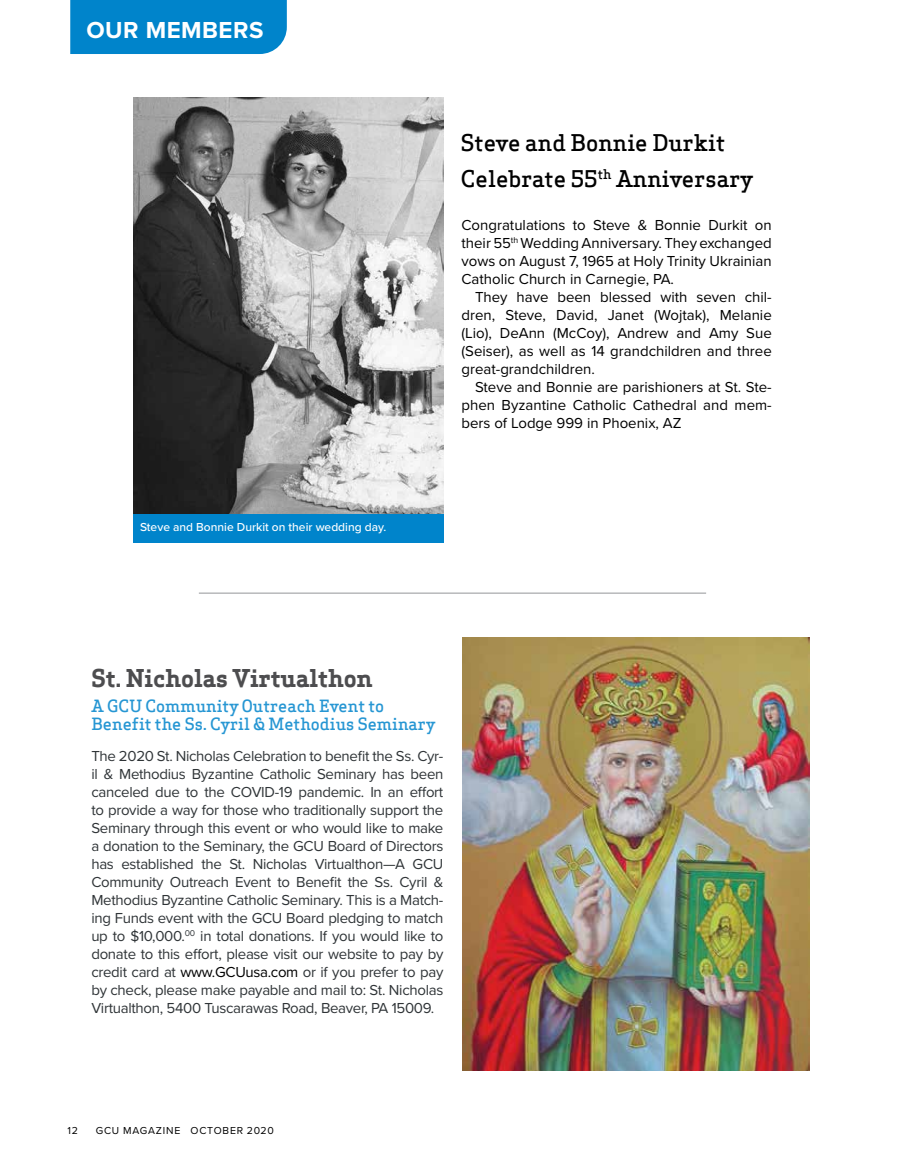
<style>
.page{position:relative;width:905px;height:1175px;background:#fff}
.page>*{position:absolute;margin:0;border:0;box-sizing:border-box;transform-origin:0 0}
.t1{font:700 24px "Apex Serif";color:#4d4d4f}
.t2{font:700 24px "Proxima Nova";letter-spacing:.02em;color:#fff}
.t3{font:500 22.5px/36px "Apex Serif";color:#000}
.t4{font:500 16.5px/18px "Apex Serif";color:#2696d3}
.t5{font:15px/18px "Proxima Nova";letter-spacing:-.02em;color:#2f3437;text-align:justify}
.t6{font:15px/18px "Proxima Nova";color:#000;text-align:justify}
.t7{font:500 12px "Proxima Nova";color:#fff}
.t8{font:10.5px "Proxima Nova";letter-spacing:.075em;color:#000}
.s1{color:#000}
</style>
<div class="page">
<div style="left:70px;top:0;width:217px;height:54px;background:#0084cb"></div>
<img style="left:133px;top:98px;width:310px;height:416px">
<div style="left:133px;top:514px;width:310px;height:28px;background:#0084cb"></div>
<img style="left:462px;top:637px;width:347px;height:433px">
<hr style="left:199px;top:592px;width:507px;height:1px;background:#939598">
<h1 class="t2" style="left:86px;top:12px;width:178px">OUR MEMBERS</h1>
<p class="t7" style="left:140px;top:518px;width:247px">Steve and Bonnie Durkit on their wedding day.</p>
<h2 class="t3" style="left:461px;top:123px;width:294px">Steve and Bonnie Durkit<br>Celebrate 55<sup>th</sup> Anniversary</h2>
<p class="t6" style="left:461px;top:216px;width:312px">Congratulations to Steve &amp; Bonnie Durkit on their 55<sup>th</sup> Wedding Anniversary. They exchanged vows on August 7, 1965 at Holy Trinity Ukrainian Catholic Church in Carnegie, PA.</p>
<p class="t6" style="left:461px;top:288px;width:312px;text-indent:14px">They have been blessed with seven chil&shy;dren, Steve, David, Janet (Wojtak), Melanie (Lio), DeAnn (McCoy), Andrew and Amy Sue (Seiser), as well as 14 grandchildren and three great-grandchildren.</p>
<p class="t6" style="left:461px;top:378px;width:312px;text-indent:14px">Steve and Bonnie are parishioners at St. Ste&shy;phen Byzantine Catholic Cathedral and mem&shy;bers of Lodge 999 in Phoenix, AZ</p>
<h1 class="t1" style="left:91px;top:660px;width:283px">St. Nicholas Virtualthon</h1>
<p class="t4" style="left:91px;top:695px;width:345px">A GCU Community Outreach Event to<br>Benefit the Ss. Cyril &amp; Methodius Seminary</p>
<p class="t5" style="left:91px;top:746px;width:353px">The 2020 St. Nicholas Celebration to benefit the Ss. Cyr&shy;il &amp; Methodius Byzantine Catholic Seminary has been canceled due to the COVID-19 pandemic. In an effort to provide a way for those who traditionally support the Seminary through this event or who would like to make a donation to the Seminary, the GCU Board of Directors has established the St. Nicholas Virtualthon—A GCU Community Outreach Event to Benefit the Ss. Cyril &amp; Methodius Byzantine Catholic Seminary. This is a Match&shy;ing Funds event with the GCU Board pledging to match up to $10,000.<sup>00</sup> in total donations. If you would like to donate to this effort, please visit our website to pay by credit card at <span class="s1">www.GCUusa.com</span> or if you prefer to pay by check, please make payable and mail to: St. Nicholas Virtualthon, 5400 Tuscarawas Road, Beaver, PA 15009.</p>
<p class="t8" style="left:68px;top:1123px;width:12px">12</p>
<p class="t8" style="left:96px;top:1123px;width:179px">GCU MAGAZINE OCTOBER 2020</p>
</div>
